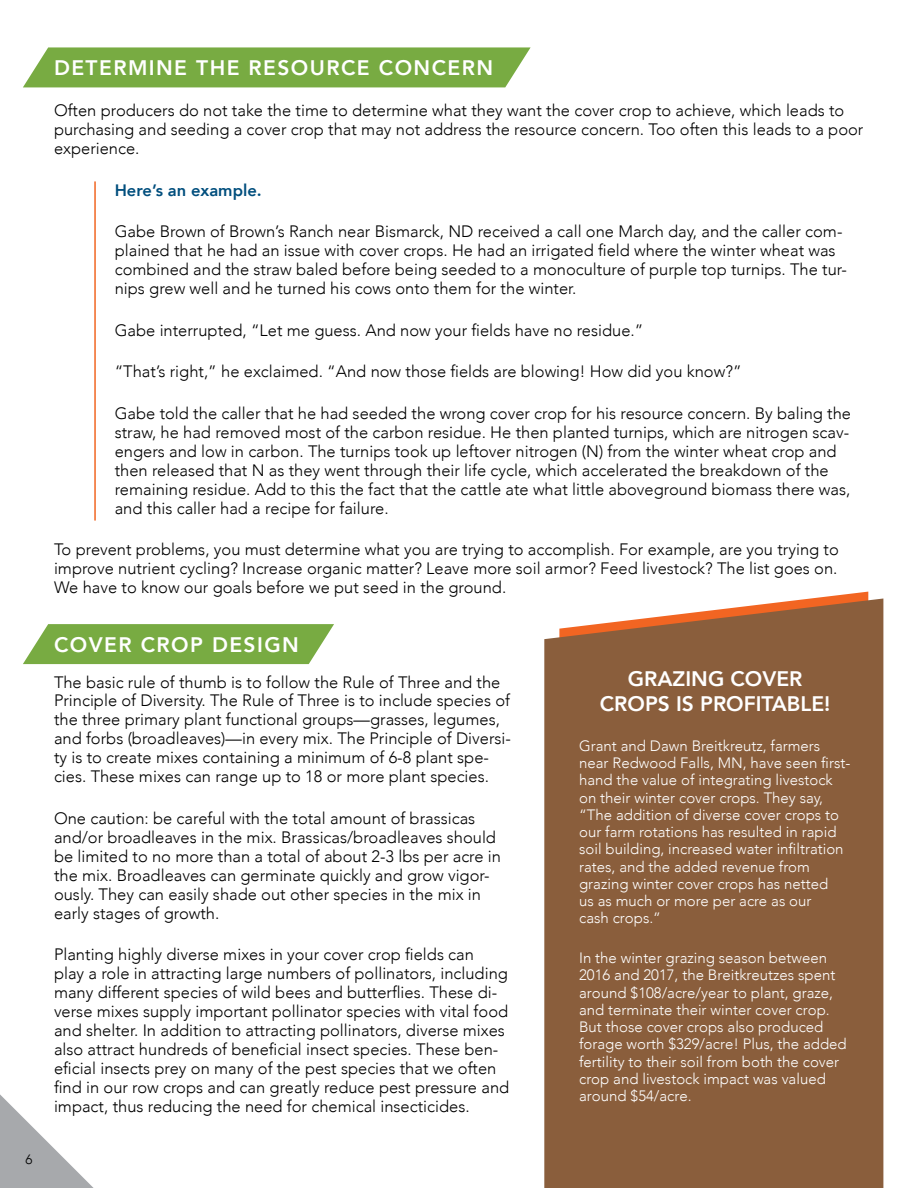
<style>
.page{position:relative;width:918px;height:1188px;background:#fff}
.page>*{position:absolute;margin:0;border:0;box-sizing:border-box;transform-origin:0 0}
.t1{font:800 21px "Avenir";letter-spacing:.07em;color:#fff}
.t2{font:800 21px/25.2px "Avenir";color:#fff;text-align:center}
.t3{font:300 16.5px/18.9px "Avenir";color:#000}
.t4{font:800 16.5px "Avenir";color:#004e7d}
.t5{font:300 15px/17.2px "Avenir";color:#fff}
.t6{font:300 13.5px "Avenir";color:#000}
</style>
<div class="page">
<svg style="left:0;top:1094px;width:94px;height:94px"></svg>
<svg style="left:23px;top:47px;width:508px;height:40px;background:#80b04d"></svg>
<svg style="left:23px;top:624px;width:311px;height:40px;background:#83b151"></svg>
<hr style="left:94px;top:181px;width:2px;height:340px;background:#f16623">
<div style="left:544px;top:598px;width:339px;height:590px;background:#8a5e3c"></div>
<p class="t6" style="left:25px;top:1152px;width:9px">6</p>
<p class="t1" style="left:54px;top:51px;width:441px">DETERMINE THE RESOURCE CONCERN</p>
<p class="t3" style="left:54px;top:101px;width:811px">Often producers do not take the time to determine what they want the cover crop to achieve, which leads to purchasing and seeding a cover crop that may not address the resource concern. Too often this leads to a poor experience.</p>
<p class="t4" style="left:115px;top:177px;width:148px">Here’s an example.</p>
<p class="t3" style="left:115px;top:222px;width:734px">Gabe Brown of Brown’s Ranch near Bismarck, ND received a call one March day, and the caller com&shy;plained that he had an issue with cover crops. He had an irrigated field where the winter wheat was combined and the straw baled before being seeded to a monoculture of purple top turnips. The tur&shy;nips grew well and he turned his cows onto them for the winter.</p>
<p class="t3" style="left:115px;top:321px;width:530px">Gabe interrupted, “Let me guess. And now your fields have no residue.”</p>
<p class="t3" style="left:115px;top:362px;width:628px">“That’s right,” he exclaimed. “And now those fields are blowing! How did you know?”</p>
<p class="t3" style="left:115px;top:404px;width:738px">Gabe told the caller that he had seeded the wrong cover crop for his resource concern. By baling the straw, he had removed most of the carbon residue. He then planted turnips, which are nitrogen scav&shy;engers and low in carbon. The turnips took up leftover nitrogen (N) from the winter wheat crop and then released that N as they went through their life cycle, which accelerated the breakdown of the remaining residue. Add to this the fact that the cattle ate what little aboveground biomass there was, and this caller had a recipe for failure.</p>
<p class="t3" style="left:54px;top:540px;width:786px;text-align:justify">To prevent problems, you must determine what you are trying to accomplish. For example, are you trying to improve nutrient cycling? Increase organic matter? Leave more soil armor? Feed livestock? The list goes on.<br>We have to know our goals before we put seed in the ground.</p>
<p class="t1" style="left:54px;top:629px;width:246px">COVER CROP DESIGN</p>
<p class="t3" style="left:54px;top:672px;width:458px">The basic rule of thumb is to follow the Rule of Three and the Principle of Diversity. The Rule of Three is to include species of the three primary plant functional groups—grasses, legumes, and forbs (broadleaves)—in every mix. The Principle of Diversi&shy;ty is to create mixes containing a minimum of 6-8 plant spe&shy;cies. These mixes can range up to 18 or more plant species.</p>
<p class="t3" style="left:54px;top:809px;width:449px">One caution: be careful with the total amount of brassicas and/or broadleaves in the mix. Brassicas/broadleaves should be limited to no more than a total of about 2-3 lbs per acre in the mix. Broadleaves can germinate quickly and grow vigor&shy;ously. They can easily shade out other species in the mix in early stages of growth.</p>
<p class="t3" style="left:54px;top:945px;width:457px">Planting highly diverse mixes in your cover crop fields can<br>play a role in attracting large numbers of pollinators, including many different species of wild bees and butterflies. These di&shy;verse mixes supply important pollinator species with vital food and shelter. In addition to attracting pollinators, diverse mixes also attract hundreds of beneficial insect species. These ben&shy;eficial insects prey on many of the pest species that we often find in our row crops and can greatly reduce pest pressure and impact, thus reducing the need for chemical insecticides.</p>
<p class="t2" style="left:600px;top:666px;width:232px">GRAZING COVER<br>CROPS IS PROFITABLE!</p>
<p class="t5" style="left:579px;top:737px;width:273px">Grant and Dawn Breitkreutz, farmers near Redwood Falls, MN, have seen first&shy;hand the value of integrating livestock on their winter cover crops. They say, “The addition of diverse cover crops to our farm rotations has resulted in rapid soil building, increased water infiltration rates, and the added revenue from grazing winter cover crops has netted<br>us as much or more per acre as our<br>cash crops.”</p>
<p class="t5" style="left:579px;top:949px;width:269px">In the winter grazing season between 2016 and 2017, the Breitkreutzes spent around $108/acre/year to plant, graze, and terminate their winter cover crop.<br>But those cover crops also produced forage worth $329/acre! Plus, the added fertility to their soil from both the cover crop and livestock impact was valued around $54/acre.</p>
</div>
